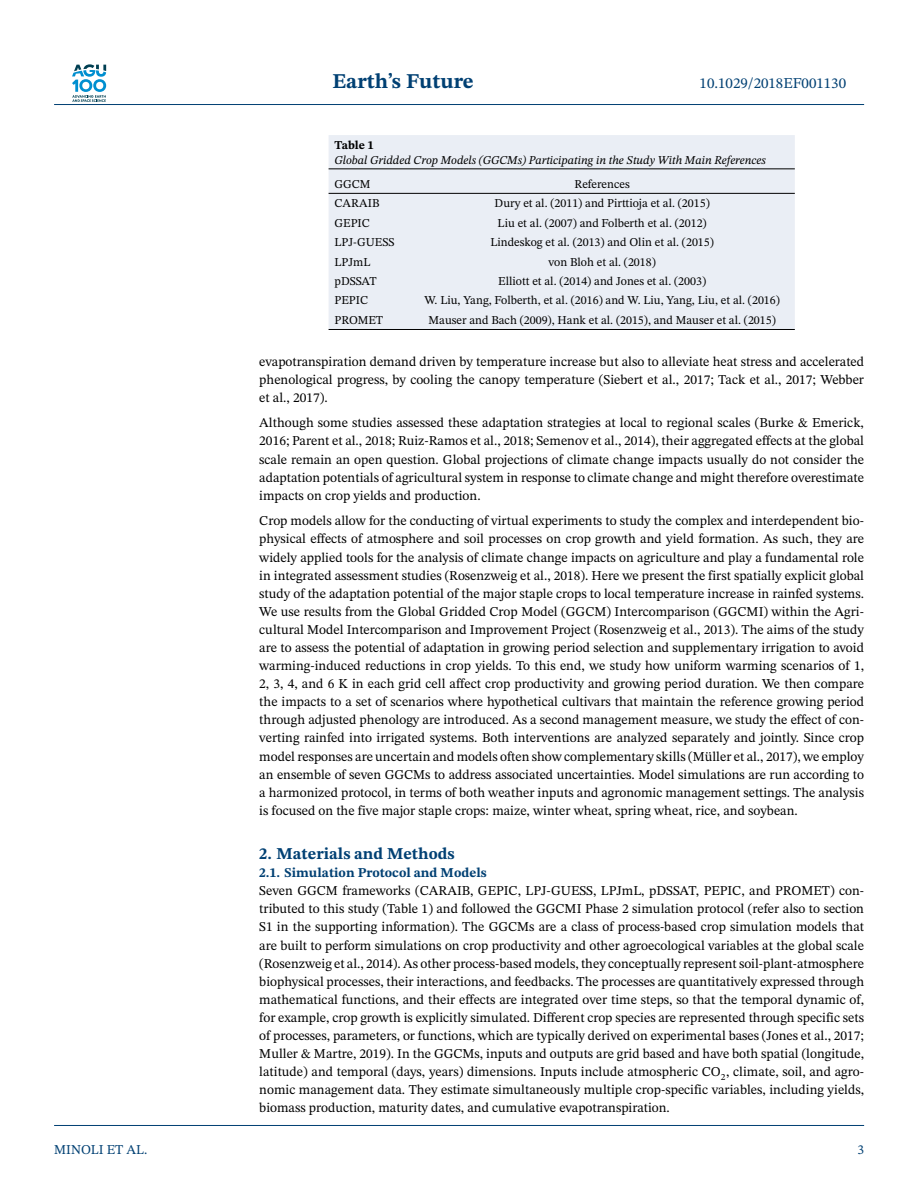
<style>
.page{position:relative;width:918px;height:1188px;background:#fff}
.page>*{position:absolute;margin:0;border:0;box-sizing:border-box;transform-origin:0 0}
.t1{font:700 21px "STIX Two Text";color:#004073}
.t2{font:700 16.5px "STIX Two Text";color:#004073}
.t3{font:15px "STIX Two Text";color:#004073}
.t4{font:13.5px/18.1px "STIX Two Text";color:#000;text-align:justify}
.t5{font:700 13.5px "STIX Two Text";color:#004073}
.t6{font:13.5px "STIX Two Text";color:#004073}
.t7{font:12px "STIX Two Text";color:#000}
.t8{font:italic 12px "STIX Two Text";color:#000}
.t9{font:700 12px "STIX Two Text";color:#000}
</style>
<div class="page">
<svg style="left:72px;top:64px;width:34px;height:38px"></svg>
<hr style="left:54px;top:104px;width:810px;height:1px;background:#004073">
<div style="left:329px;top:135px;width:466px;height:195px;background:#eaeef5"></div>
<hr style="left:329px;top:168px;width:466px;height:1px;background:#000">
<hr style="left:329px;top:193px;width:466px;height:1px;background:#000">
<hr style="left:329px;top:329px;width:466px;height:1px;background:#000">
<hr style="left:54px;top:1125px;width:810px;height:1px;background:#004073">
<h1 class="t1" style="left:332px;top:73px;width:143px">Earth’s Future</h1>
<p class="t3" style="left:700px;top:77px;width:148px">10.1029/2018EF001130</p>
<p class="t9" style="left:335px;top:140px;width:41px">Table 1</p>
<p class="t8" style="left:334px;top:155px;width:433px">Global Gridded Crop Models (GGCMs) Participating in the Study With Main References</p>
<p class="t7" style="left:335px;top:179px;width:38px">GGCM</p>
<p class="t7" style="left:575px;top:179px;width:57px">References</p>
<p class="t7" style="left:335px;top:199px;width:46px">CARAIB</p>
<p class="t7" style="left:495px;top:199px;width:217px">Dury et al. (2011) and Pirttioja et al. (2015)</p>
<p class="t7" style="left:335px;top:218px;width:37px">GEPIC</p>
<p class="t7" style="left:498px;top:218px;width:211px">Liu et al. (2007) and Folberth et al. (2012)</p>
<p class="t7" style="left:335px;top:238px;width:62px">LPJ-GUESS</p>
<p class="t7" style="left:490px;top:238px;width:225px">Lindeskog et al. (2013) and Olin et al. (2015)</p>
<p class="t7" style="left:335px;top:257px;width:37px">LPJmL</p>
<p class="t7" style="left:549px;top:257px;width:109px">von Bloh et al. (2018)</p>
<p class="t7" style="left:335px;top:276px;width:44px">pDSSAT</p>
<p class="t7" style="left:498px;top:276px;width:209px">Elliott et al. (2014) and Jones et al. (2003)</p>
<p class="t7" style="left:335px;top:296px;width:35px">PEPIC</p>
<p class="t7" style="left:424px;top:296px;width:357px">W. Liu, Yang, Folberth, et al. (2016) and W. Liu, Yang, Liu, et al. (2016)</p>
<p class="t7" style="left:335px;top:315px;width:50px">PROMET</p>
<p class="t7" style="left:429px;top:315px;width:349px">Mauser and Bach (2009), Hank et al. (2015), and Mauser et al. (2015)</p>
<p class="t4" style="left:259px;top:353px;width:606px">evapotranspiration demand driven by temperature increase but also to alleviate heat stress and accelerated phenological progress, by cooling the canopy temperature (Siebert et al., 2017; Tack et al., 2017; Webber et al., 2017).</p>
<p class="t4" style="left:259px;top:415px;width:606px">Although some studies assessed these adaptation strategies at local to regional scales (Burke &amp; Emerick, 2016; Parent et al., 2018; Ruiz-Ramos et al., 2018; Semenov et al., 2014), their aggregated effects at the global scale remain an open question. Global projections of climate change impacts usually do not consider the adaptation potentials of agricultural system in response to climate change and might therefore overestimate impacts on crop yields and production.</p>
<p class="t4" style="left:259px;top:513px;width:606px">Crop models allow for the conducting of virtual experiments to study the complex and interdependent bio&shy;physical effects of atmosphere and soil processes on crop growth and yield formation. As such, they are widely applied tools for the analysis of climate change impacts on agriculture and play a fundamental role in integrated assessment studies (Rosenzweig et al., 2018). Here we present the first spatially explicit global study of the adaptation potential of the major staple crops to local temperature increase in rainfed systems.<br>We use results from the Global Gridded Crop Model (GGCM) Intercomparison (GGCMI) within the Agri&shy;cultural Model Intercomparison and Improvement Project (Rosenzweig et al., 2013). The aims of the study are to assess the potential of adaptation in growing period selection and supplementary irrigation to avoid warming-induced reductions in crop yields. To this end, we study how uniform warming scenarios of 1, 2, 3, 4, and 6 K in each grid cell affect crop productivity and growing period duration. We then compare the impacts to a set of scenarios where hypothetical cultivars that maintain the reference growing period through adjusted phenology are introduced. As a second management measure, we study the effect of con&shy;verting rainfed into irrigated systems. Both interventions are analyzed separately and jointly. Since crop model responses are uncertain and models often show complementary skills (Müller et al., 2017), we employ an ensemble of seven GGCMs to address associated uncertainties. Model simulations are run according to a harmonized protocol, in terms of both weather inputs and agronomic management settings. The analysis is focused on the five major staple crops: maize, winter wheat, spring wheat, rice, and soybean.</p>
<p class="t2" style="left:259px;top:847px;width:197px">2. Materials and Methods</p>
<p class="t5" style="left:259px;top:867px;width:229px">2.1. Simulation Protocol and Models</p>
<p class="t4" style="left:259px;top:883px;width:606px">Seven GGCM frameworks (CARAIB, GEPIC, LPJ-GUESS, LPJmL, pDSSAT, PEPIC, and PROMET) con&shy;tributed to this study (Table 1) and followed the GGCMI Phase 2 simulation protocol (refer also to section S1 in the supporting information). The GGCMs are a class of process-based crop simulation models that are built to perform simulations on crop productivity and other agroecological variables at the global scale (Rosenzweig et al., 2014). As other process-based models, they conceptually represent soil-plant-atmosphere biophysical processes, their interactions, and feedbacks. The processes are quantitatively expressed through mathematical functions, and their effects are integrated over time steps, so that the temporal dynamic of, for example, crop growth is explicitly simulated. Different crop species are represented through specific sets of processes, parameters, or functions, which are typically derived on experimental bases (Jones et al., 2017; Muller &amp; Martre, 2019). In the GGCMs, inputs and outputs are grid based and have both spatial (longitude, latitude) and temporal (days, years) dimensions. Inputs include atmospheric CO<sub>2</sub>, climate, soil, and agro&shy;nomic management data. They estimate simultaneously multiple crop-specific variables, including yields, biomass production, maturity dates, and cumulative evapotranspiration.</p>
<p class="t6" style="left:54px;top:1144px;width:95px">MINOLI ET AL.</p>
<p class="t6" style="left:857px;top:1144px;width:8px">3</p>
</div>
